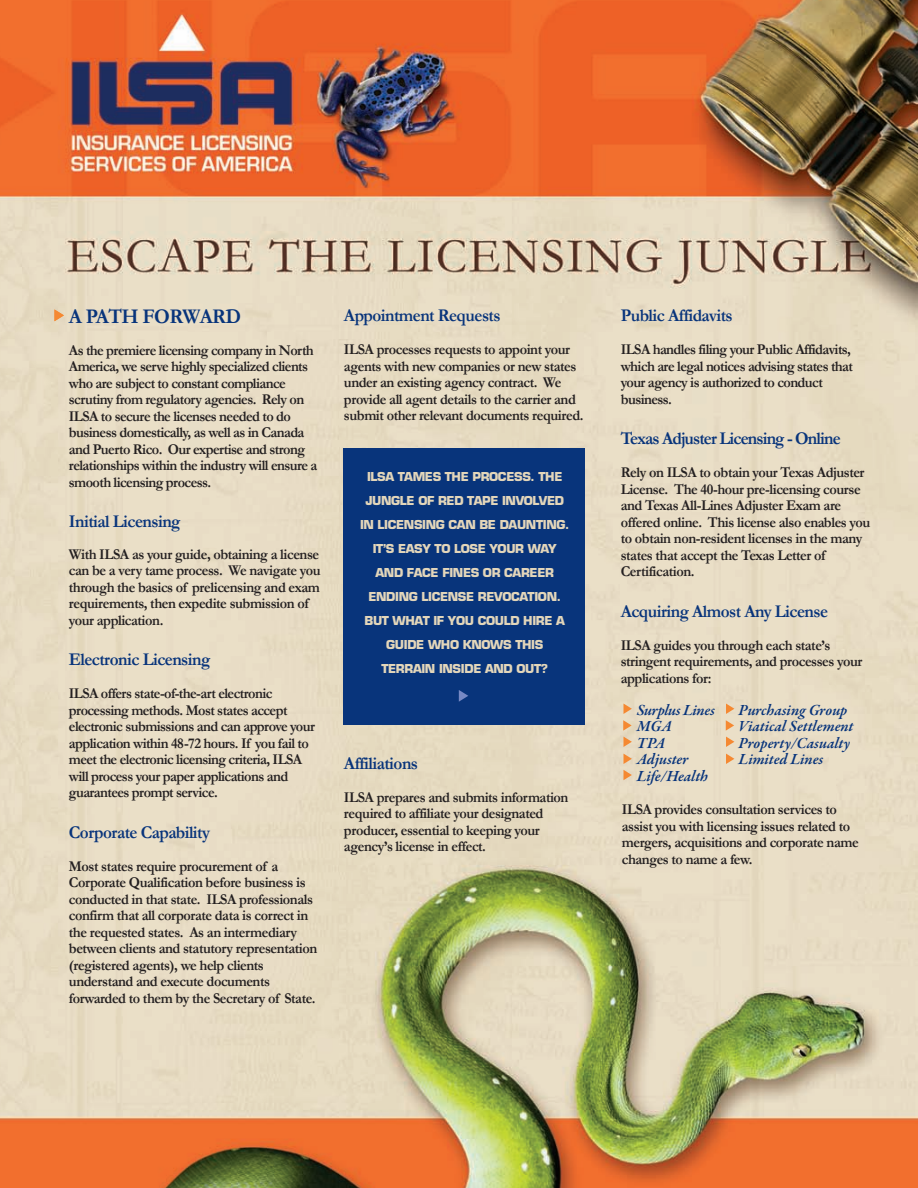
<style>
.page{position:relative;width:918px;height:1188px;background:#fff}
.page>*{position:absolute;margin:0;border:0;box-sizing:border-box;transform-origin:0 0}
.t1{font:700 21px "Garamond";letter-spacing:-.03em;color:#08347b;scale:.95 1}
.t2{font:700 18px "Garamond";letter-spacing:-.03em;color:#08347b;scale:.95 1}
.t3{font:700 18px "Garamond";letter-spacing:-.05em;color:#08347b;scale:.95 1}
.t4{font:italic 600 15.75px/16.5px "Garamond Premr Pro";letter-spacing:-.005em;color:#08347b}
.t5{font:700 15px/16.5px "Garamond";letter-spacing:-.03em;color:#231f20;scale:.95 1}
.t6{font:700 12px/24px "Eurostile";letter-spacing:-.03em;color:#e3d6ba;text-align:center}
</style>
<div class="page">
<img style="left:0;top:0;width:918px;height:1188px">
<svg style="left:54px;top:309px;width:10px;height:12px"></svg>
<svg style="left:726px;top:704px;width:8px;height:10px"></svg>
<svg style="left:726px;top:720px;width:8px;height:11px"></svg>
<svg style="left:726px;top:737px;width:8px;height:10px"></svg>
<svg style="left:726px;top:754px;width:8px;height:10px"></svg>
<svg style="left:623px;top:704px;width:9px;height:10px"></svg>
<svg style="left:623px;top:720px;width:9px;height:11px"></svg>
<svg style="left:623px;top:737px;width:9px;height:10px"></svg>
<svg style="left:623px;top:754px;width:9px;height:10px"></svg>
<svg style="left:623px;top:770px;width:9px;height:10px"></svg>
<div style="left:343px;top:448px;width:241px;height:276px;background:#08347b"></div>
<svg style="left:459px;top:690px;width:9px;height:12px"></svg>
<h1 class="t1" style="left:69px;top:304px;width:183px">A PATH FORWARD</h1>
<p class="t5" style="left:69px;top:341px;width:263px">As the premiere licensing company in North America, we serve highly specialized clients who are subject to constant compliance scrutiny from regulatory agencies. Rely on ILSA to secure the licenses needed to do business domestically, as well as in Canada and Puerto Rico. Our expertise and strong relationships within the industry will ensure a smooth licensing process.</p>
<p class="t2" style="left:69px;top:511px;width:119px">Initial Licensing</p>
<p class="t5" style="left:69px;top:545px;width:267px">With ILSA as your guide, obtaining a license can be a very tame process. We navigate you through the basics of prelicensing and exam requirements, then expedite submission of your application.</p>
<p class="t2" style="left:69px;top:649px;width:150px">Electronic Licensing</p>
<p class="t5" style="left:69px;top:685px;width:261px">ILSA offers state-of-the-art electronic processing methods. Most states accept electronic submissions and can approve your application within 48-72 hours. If you fail to meet the electronic licensing criteria, ILSA will process your paper applications and guarantees prompt service.</p>
<p class="t2" style="left:69px;top:821px;width:150px">Corporate Capability</p>
<p class="t5" style="left:69px;top:857px;width:263px">Most states require procurement of a Corporate Qualification before business is conducted in that state. ILSA professionals confirm that all corporate data is correct in the requested states. As an intermediary between clients and statutory representation (registered agents), we help clients understand and execute documents forwarded to them by the Secretary of State.</p>
<p class="t2" style="left:344px;top:305px;width:166px">Appointment Requests</p>
<p class="t5" style="left:344px;top:341px;width:254px">ILSA processes requests to appoint your agents with new companies or new states under an existing agency contract. We provide all agent details to the carrier and submit other relevant documents required.</p>
<p class="t6" style="left:360px;top:465px;width:211px">ILSA TAMES THE PROCESS. THE<br>JUNGLE OF RED TAPE INVOLVED<br>IN LICENSING CAN BE DAUNTING.<br>IT’S EASY TO LOSE YOUR WAY<br>AND FACE FINES OR CAREER<br>ENDING LICENSE REVOCATION.<br>BUT WHAT IF YOU COULD HIRE A<br>GUIDE WHO KNOWS THIS<br>TERRAIN INSIDE AND OUT?</p>
<p class="t2" style="left:344px;top:752px;width:79px">Affiliations</p>
<p class="t5" style="left:344px;top:788px;width:238px">ILSA prepares and submits information required to affiliate your designated producer, essential to keeping your agency’s license in effect.</p>
<p class="t2" style="left:621px;top:305px;width:119px">Public Affidavits</p>
<p class="t5" style="left:621px;top:341px;width:246px">ILSA handles filing your Public Affidavits, which are legal notices advising states that your agency is authorized to conduct business.</p>
<p class="t3" style="left:621px;top:428px;width:233px">Texas Adjuster Licensing - Online</p>
<p class="t5" style="left:621px;top:464px;width:264px">Rely on ILSA to obtain your Texas Adjuster License. The 40-hour pre-licensing course and Texas All-Lines Adjuster Exam are offered online. This license also enables you to obtain non-resident licenses in the many states that accept the Texas Letter of Certification.</p>
<p class="t2" style="left:621px;top:600px;width:220px">Acquiring Almost Any License</p>
<p class="t5" style="left:621px;top:636px;width:256px">ILSA guides you through each state’s stringent requirements, and processes your applications for:</p>
<p class="t4" style="left:637px;top:703px;width:80px">Surplus Lines<br>MGA<br>TPA<br>Adjuster<br>Life/Health</p>
<p class="t4" style="left:739px;top:703px;width:116px">Purchasing Group<br>Viatical Settlement<br>Property/Casualty<br>Limited Lines</p>
<p class="t5" style="left:622px;top:801px;width:251px">ILSA provides consultation services to assist you with licensing issues related to mergers, acquisitions and corporate name changes to name a few.</p>
</div>
